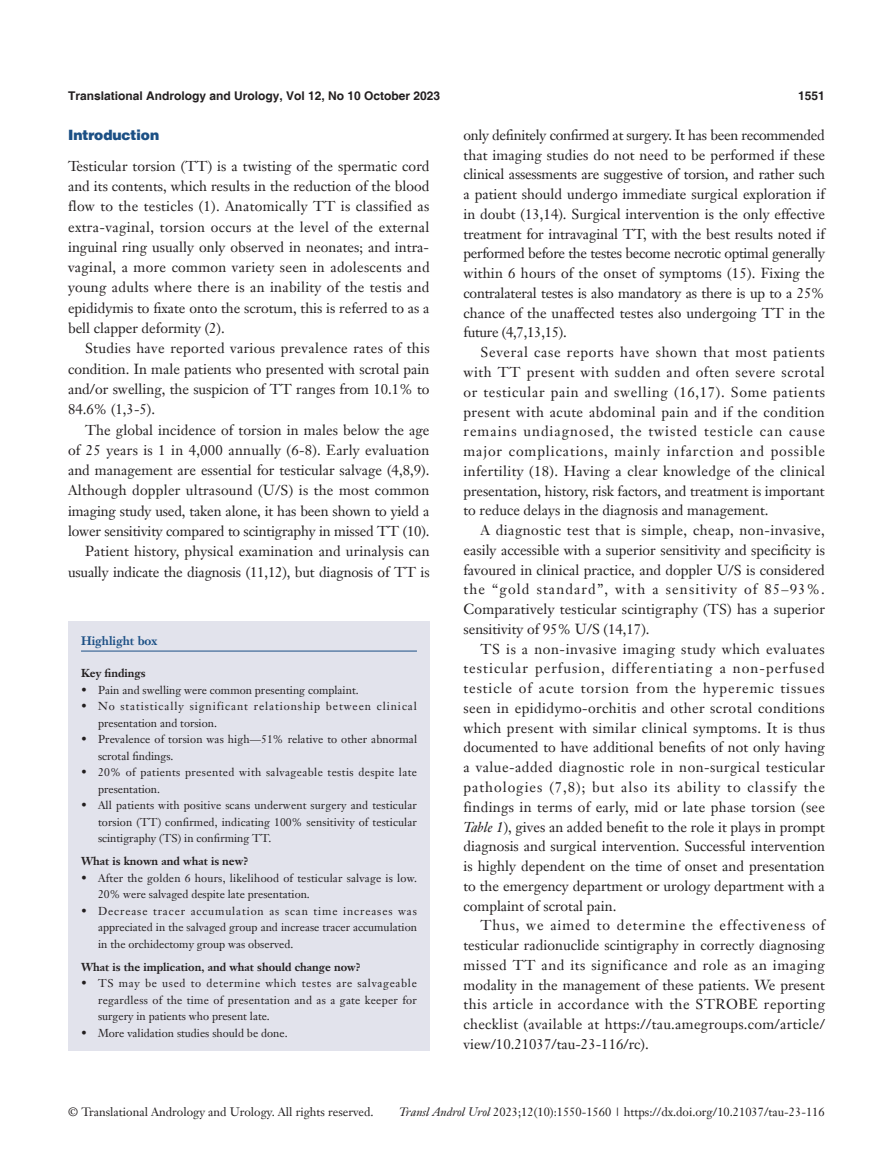
<style>
.page{position:relative;width:893px;height:1170px;background:#fff}
.page>*{position:absolute;margin:0;border:0;box-sizing:border-box;transform-origin:0 0}
.t1{font:14.25px/19.8px "Janson Text LT";color:#231f20;text-align:justify}
._1ji-zhengti{font:900 14.25px "Helvetica";color:#1c5085}
.t2{font:12px "Janson Text LT";color:#231f20}
.t3{font:700 12px "Helvetica";color:#231f20}
.Cite{font:700 12px "Janson Text LT";color:#1c5085}
.Cite-2{font:11.25px/16.5px "Janson Text LT";color:#231f20;text-align:justify}
.Cite-3{font:700 11.25px "Janson Text LT";color:#231f20}
.Cite-4{font:11.25px/16.5px "Janson Text LT";letter-spacing:.08em;color:#231f20}
.Cite-5{font:11.25px/16.5px "Janson Text LT";letter-spacing:.035em;color:#231f20}
.s1{font-style:italic}
</style>
<div class="page">
<div style="left:68px;top:621px;width:362px;height:429px;background:#e2e3ec"></div>
<hr style="left:81px;top:650px;width:336px;height:1px;background:#1c5085">
<p class="t3" style="left:68px;top:88px;width:374px">Translational Andrology and Urology, Vol 12, No 10 October 2023</p>
<p class="t3" style="left:798px;top:88px;width:28px">1551</p>
<p class="_1ji-zhengti" style="left:68px;top:126px;width:93px">Introduction</p>
<p class="t1" style="left:68px;top:155px;width:363px;line-height:20.2px">Testicular torsion (TT) is a twisting of the spermatic cord and its contents, which results in the reduction of the blood flow to the testicles (1). Anatomically TT is classified as extra-vaginal, torsion occurs at the level of the external inguinal ring usually only observed in neonates; and intra&shy;vaginal, a more common variety seen in adolescents and young adults where there is an inability of the testis and epididymis to fixate onto the scrotum, this is referred to as a bell clapper deformity (2).</p>
<p class="t1" style="left:68px;top:338px;width:363px;line-height:20.2px;text-indent:17px">Studies have reported various prevalence rates of this condition. In male patients who presented with scrotal pain and/or swelling, the suspicion of TT ranges from 10.1% to 84.6% (1,3-5).</p>
<p class="t1" style="left:68px;top:419px;width:363px;line-height:20.2px;text-indent:17px">The global incidence of torsion in males below the age of 25 years is 1 in 4,000 annually (6-8). Early evaluation and management are essential for testicular salvage (4,8,9).<br>Although doppler ultrasound (U/S) is the most common imaging study used, taken alone, it has been shown to yield a lower sensitivity compared to scintigraphy in missed TT (10).</p>
<p class="t1" style="left:68px;top:541px;width:363px;line-height:20.2px;text-align:right">Patient history, physical examination and urinalysis can usually indicate the diagnosis (11,12), but diagnosis of TT is</p>
<p class="Cite" style="left:81px;top:632px;width:78px">Highlight box</p>
<p class="Cite-3" style="left:81px;top:666px;width:66px">Key findings</p>
<p class="Cite-2" style="left:81px;top:681px;width:279px">• Pain and swelling were common presenting complaint.</p>
<p class="Cite-4" style="left:98px;top:697px;width:320px;text-indent:-17px">• No statistically significant relationship between clinical presentation and torsion.</p>
<p class="Cite-2" style="left:98px;top:730px;width:321px;text-indent:-17px">• Prevalence of torsion was high—51% relative to other abnormal scrotal findings.</p>
<p class="Cite-5" style="left:98px;top:763px;width:321px;text-indent:-17px">• 20% of patients presented with salvageable testis despite late presentation.</p>
<p class="Cite-2" style="left:98px;top:796px;width:320px;text-indent:-17px">• All patients with positive scans underwent surgery and testicular torsion (TT) confirmed, indicating 100% sensitivity of testicular scintigraphy (TS) in confirming TT.</p>
<p class="Cite-3" style="left:81px;top:853px;width:169px">What is known and what is new?</p>
<p class="Cite-2" style="left:98px;top:869px;width:320px;text-indent:-17px">• After the golden 6 hours, likelihood of testicular salvage is low.<br>20% were salvaged despite late presentation.</p>
<p class="Cite-2" style="left:98px;top:902px;width:320px;text-indent:-17px">• Decrease tracer accumulation as scan time increases was appreciated in the salvaged group and increase tracer accumulation in the orchidectomy group was observed.</p>
<p class="Cite-3" style="left:81px;top:959px;width:281px">What is the implication, and what should change now?</p>
<p class="Cite-2" style="left:98px;top:974px;width:320px;text-indent:-17px">• TS may be used to determine which testes are salvageable regardless of the time of presentation and as a gate keeper for surgery in patients who present late.</p>
<p class="Cite-2" style="left:81px;top:1024px;width:208px">• More validation studies should be done.</p>
<p class="t1" style="left:463px;top:125px;width:363px">only definitely confirmed at surgery. It has been recommended that imaging studies do not need to be performed if these clinical assessments are suggestive of torsion, and rather such a patient should undergo immediate surgical exploration if in doubt (13,14). Surgical intervention is the only effective treatment for intravaginal TT, with the best results noted if performed before the testes become necrotic optimal generally within 6 hours of the onset of symptoms (15). Fixing the contralateral testes is also mandatory as there is up to a 25% chance of the unaffected testes also undergoing TT in the future (4,7,13,15).</p>
<p class="t1" style="left:463px;top:342px;width:363px;text-indent:17px">Several case reports have shown that most patients with TT present with sudden and often severe scrotal or testicular pain and swelling (16,17). Some patients present with acute abdominal pain and if the condition remains undiagnosed, the twisted testicle can cause major complications, mainly infarction and possible infertility (18). Having a clear knowledge of the clinical presentation, history, risk factors, and treatment is important to reduce delays in the diagnosis and management.</p>
<p class="t1" style="left:463px;top:520px;width:363px;text-indent:17px">A diagnostic test that is simple, cheap, non-invasive, easily accessible with a superior sensitivity and specificity is favoured in clinical practice, and doppler U/S is considered the “gold standard”, with a sensitivity of 85–93%.<br>Comparatively testicular scintigraphy (TS) has a superior sensitivity of 95% U/S (14,17).</p>
<p class="t1" style="left:463px;top:638px;width:363px;text-indent:17px">TS is a non-invasive imaging study which evaluates testicular perfusion, differentiating a non-perfused testicle of acute torsion from the hyperemic tissues seen in epididymo-orchitis and other scrotal conditions which present with similar clinical symptoms. It is thus documented to have additional benefits of not only having a value-added diagnostic role in non-surgical testicular pathologies (7,8); but also its ability to classify the findings in terms of early, mid or late phase torsion (see <span class="s1">Table 1</span>), gives an added benefit to the role it plays in prompt diagnosis and surgical intervention. Successful intervention is highly dependent on the time of onset and presentation to the emergency department or urology department with a complaint of scrotal pain.</p>
<p class="t1" style="left:463px;top:915px;width:363px;text-indent:17px">Thus, we aimed to determine the effectiveness of testicular radionuclide scintigraphy in correctly diagnosing missed TT and its significance and role as an imaging modality in the management of these patients. We present this article in accordance with the STROBE reporting checklist (available at https://tau.amegroups.com/article/ view/10.21037/tau-23-116/rc).</p>
<p class="t2" style="left:68px;top:1104px;width:307px">© Translational Andrology and Urology. All rights reserved.</p>
<p class="t2" style="left:399px;top:1104px;width:427px"><span class="s1">Transl Androl Urol</span> 2023;12(10):1550-1560 | https://dx.doi.org/10.21037/tau-23-116</p>
</div>
